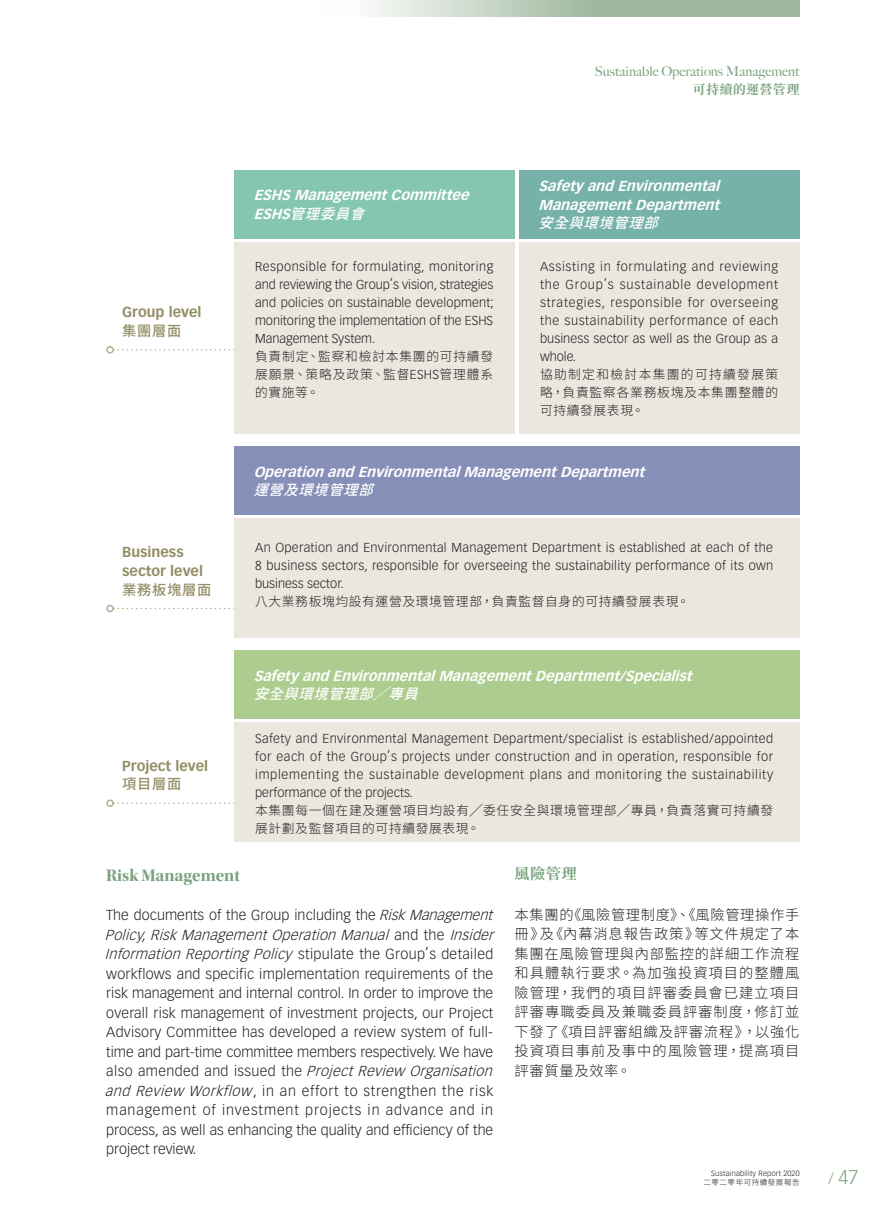
<style>
.page{position:relative;width:893px;height:1212px;background:#fff}
.page>*{position:absolute;margin:0;border:0;box-sizing:border-box;transform-origin:0 0}
.t1{font:300 19.5px "Vectora LT Std";color:#7ba37f}
.Heading_1{font:17.25px "Utopia Std Bold Disp";color:#7ba37f}
.C_Heading_1{font:700 15px "Source Han Serif TC";color:#7ba37f}
.Body_Text{font:300 14.25px/19.5px "Vectora LT Std";letter-spacing:.015em;color:#231f20}
.C_Body_Text{font:300 14.25px/19.5px "Source Han Sans TC";letter-spacing:.065em;color:#231f20;text-align:justify}
.Body_Text-2{font:italic 700 14.25px/18.8px "Vectora LT Std";color:#fff}
.C_Body_Text-2{font:italic 500 14.25px "Source Han Sans TC";color:#fff}
.Body_Text-3{font:700 14.25px/18.8px "Vectora LT Std";color:#948e66}
.C_Body_Text-3{font:500 14.25px "Source Han Sans TC";letter-spacing:.05em;color:#948e66}
.C_Body_Text-4{font:700 14.25px "Vectora LT Std";color:#948e66}
.t2{font:500 13.5px "Big Caslon";color:#7ba37f}
.Body_Text-4{font:300 12.75px/18px "Vectora LT Std";letter-spacing:.005em;color:#231f20;text-align:justify}
.C_Body_Text-5{font:300 12.75px/18px "Source Han Sans TC";letter-spacing:.05em;color:#231f20;text-align:justify}
.t3{font:700 12.75px "Source Han Serif TC";letter-spacing:.05em;color:#7ba37f}
.t4{font:300 7.5px "Vectora LT Std";letter-spacing:.025em;color:#231f20}
.t5{font:300 7.5px "Source Han Sans TC";letter-spacing:.075em;color:#231f20}
.s1{font-family:"Vectora LT Std";font-weight:700}
.s2{font-family:"Vectora LT Std"}
.s3{font-style:italic}
.s4{font-size:15.75px;color:#8dad8d}
</style>
<div class="page">
<svg style="left:373px;top:0;width:426px;height:17px;background:#b5c8b4"></svg>
<svg style="left:114px;top:608px;width:120px;height:1px"></svg>
<div style="left:106px;top:605px;width:8px;height:7px;border:2px solid #b6af93;border-radius:50%"></div>
<div style="left:234px;top:519px;width:565px;height:119px;background:#ebe7df"></div>
<div style="left:234px;top:446px;width:565px;height:68px;background:#868fb8"></div>
<svg style="left:114px;top:802px;width:120px;height:2px"></svg>
<div style="left:106px;top:799px;width:8px;height:8px;border:2px solid #b6af93;border-radius:50%"></div>
<div style="left:234px;top:723px;width:565px;height:119px;background:#ebe7df"></div>
<div style="left:234px;top:651px;width:565px;height:68px;background:#accd8f"></div>
<svg style="left:114px;top:349px;width:120px;height:2px"></svg>
<div style="left:106px;top:346px;width:8px;height:8px;border:2px solid #b6af93;border-radius:50%"></div>
<div style="left:234px;top:242px;width:280px;height:192px;background:#ebe7df"></div>
<div style="left:234px;top:170px;width:280px;height:68px;background:#85c6af"></div>
<div style="left:519px;top:242px;width:280px;height:192px;background:#ebe7df"></div>
<div style="left:519px;top:170px;width:280px;height:68px;background:#76b1aa"></div>
<p class="t2" style="left:595px;top:60px;width:206px">Sustainable Operations Management</p>
<p class="t3" style="left:693px;top:82px;width:108px">可持續的運營管理</p>
<p class="C_Body_Text-4" style="left:122px;top:303px;width:81px">Group level</p>
<p class="C_Body_Text-3" style="left:122px;top:323px;width:61px">集團層面</p>
<p class="Body_Text-3" style="left:122px;top:542px;width:82px">Business sector level</p>
<p class="C_Body_Text-3" style="left:122px;top:581px;width:91px">業務板塊層面</p>
<p class="Body_Text-3" style="left:122px;top:756px;width:88px">Project level</p>
<p class="C_Body_Text-3" style="left:122px;top:776px;width:61px">項目層面</p>
<p class="Body_Text-2" style="left:254px;top:186px;width:221px">ESHS ManagementCommittee</p>
<p class="C_Body_Text-2" style="left:254px;top:206px;width:123px"><span class="s1">ES HS</span>管理委員會</p>
<p class="Body_Text-4" style="left:255px;top:258px;width:240px">Responsible for formulating, monitoring and reviewing the Group’s vision, strategies and policies on sustainable development; monitoring the implementation of the ESHS Management System.</p>
<p class="C_Body_Text-5" style="left:255px;top:347px;width:240px">負責制定、監察和檢討本集團的可持續發展願景、策略及政策、監督<span class="s2">ESHS</span>管理體系的實施等。</p>
<p class="Body_Text-2" style="left:539px;top:176px;width:187px">Safetyand Environmental<br>ManagementDepartment</p>
<p class="C_Body_Text-2" style="left:539px;top:215px;width:131px">安全與環境管理部</p>
<p class="Body_Text-4" style="left:540px;top:258px;width:240px">Assisting in formulating and reviewing the Group’s sustainable development strategies, responsible for overseeing the sustainability performance of each business sector as well as the Group as a whole.</p>
<p class="C_Body_Text-5" style="left:540px;top:365px;width:240px">協助制定和檢討本集團的可持續發展策略，負責監察各業務板塊及本集團整體的可持續發展表現。</p>
<p class="Body_Text-2" style="left:254px;top:462px;width:397px">Operation and EnvironmentalManagementDepartment</p>
<p class="C_Body_Text-2" style="left:254px;top:482px;width:131px">運營及環境管理部</p>
<p class="Body_Text-4" style="left:255px;top:539px;width:519px">An Operation and Environmental Management Department is established at each of the 8 business sectors, responsible for overseeing the sustainability performance of its own business sector.</p>
<p class="C_Body_Text-5" style="left:255px;top:592px;width:436px">八大業務板塊均設有運營及環境管理部，負責監督自身的可持續發展表現。</p>
<p class="Body_Text-2" style="left:254px;top:666px;width:444px">Safetyand EnvironmentalManagementDepartment/Specialist</p>
<p class="C_Body_Text-2" style="left:254px;top:686px;width:176px">安全與環境管理部╱專員</p>
<p class="Body_Text-4" style="left:255px;top:729px;width:520px">Safety and Environmental Management Department/specialist is established/appointed for each of the Group’s projects under construction and in operation, responsible for implementing the sustainable development plans and monitoring the sustainability performance of the projects.</p>
<p class="C_Body_Text-5" style="left:255px;top:801px;width:519px">本集團每一個在建及運營項目均設有╱委任安全與環境管理部╱專員，負責落實可持續發展計劃及監督項目的可持續發展表現。</p>
<p class="Heading_1" style="left:106px;top:866px;width:135px">Risk Management</p>
<p class="Body_Text" style="left:105px;top:905px;width:394px">The documents of the Group including the <span class="s3">RiskManagement Policy,RiskManagementOperation Manual</span> a n d t h e <span class="s3">Insider Information Reporting Policy</span> s t i p u l a t e t h e G r o u p ’ s d e t a i l e d workflows and specific implementation requirements of the risk management and internal control. In order to improve the overall risk management of investment projects, our Project Advisory Committee has developed a review system of full&shy;time and part-time committee members respectively. We have a l s o a m e n d e d a n d i s s u e d t h e <span class="s3">Project Review Organisation and Review Workflow</span>, in an effort to strengthen the risk management of investment projects in advance and in process, as well as enhancing the quality and efficiency of the project review.</p>
<p class="C_Heading_1" style="left:514px;top:865px;width:64px">風險管理</p>
<p class="C_Body_Text" style="left:514px;top:905px;width:286px">本集團的《風險管理制度》、《風險管理操作手冊》及《內幕消息報告政策》等文件規定了本集團在風險管理與內部監控的詳細工作流程和具體執行要求。為加強投資項目的整體風險管理，我們的項目評審委員會已建立項目評審專職委員及兼職委員評審制度，修訂並下發了《項目評審組織及評審流程》，以強化投資項目事前及事中的風險管理，提高項目評審質量及效率。</p>
<p class="t4" style="left:711px;top:1168px;width:90px">Sustainability Report 2020</p>
<p class="t5" style="left:703px;top:1177px;width:98px">二零二零年可持續發展報告</p>
<h1 class="t1" style="left:828px;top:1166px;width:32px"><span class="s4">/</span> 47</h1>
</div>
